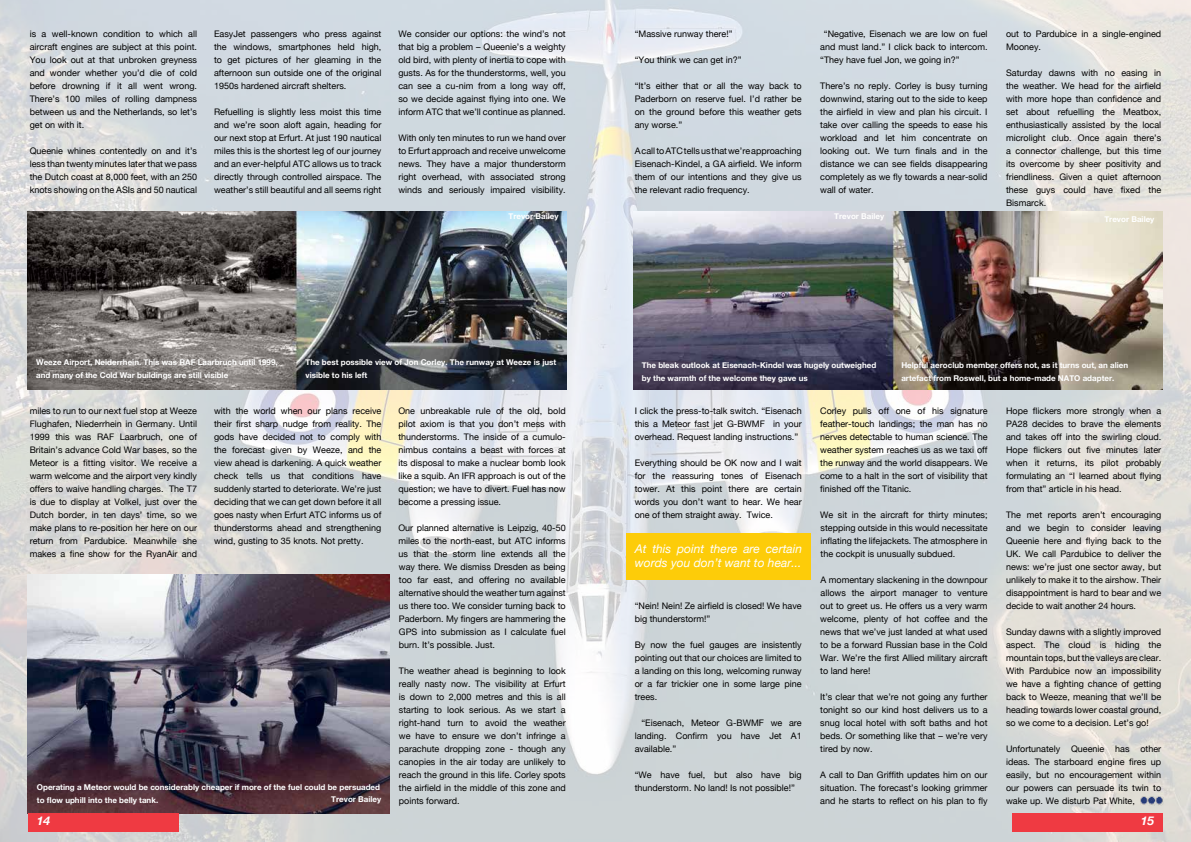
<style>
.page{position:relative;width:1191px;height:842px;background:#fff}
.page>*{position:absolute;margin:0;border:0;box-sizing:border-box;transform-origin:0 0}
.t1{font:italic 12px/14.4px "Helvetica Neue";color:#fff}
.t2{font:italic 700 12px "Helvetica Neue";color:#fff}
.t3{font:9px/13px "Helvetica Neue";color:#000;text-align:justify}
.t4{font:700 8px/13px "Helvetica Neue";color:#fff}
</style>
<div class="page">
<img style="left:0;top:0;width:1191px;height:842px">
<img style="left:28px;top:211px;width:538px;height:179px">
<img style="left:28px;top:574px;width:362px;height:240px">
<img style="left:634px;top:211px;width:528px;height:179px">
<img style="left:1135px;top:796px;width:28px;height:9px">
<div style="left:626px;top:533px;width:184px;height:47px;background:#fdcc09"></div>
<div style="left:28px;top:814px;width:151px;height:18px;background:#ef3a42"></div>
<div style="left:1012px;top:814px;width:150px;height:18px;background:#ef3a42"></div>
<p class="t3" style="left:30px;top:27px;width:169px">is a well-known condition to which all aircraft engines are subject at this point.<br>You look out at that unbroken greyness and wonder whether you’d die of cold before drowning if it all went wrong.<br>There’s 100 miles of rolling dampness between us and the Netherlands, so let’s get on with it.</p>
<p class="t3" style="left:30px;top:144px;width:169px">Queenie whines contentedly on and it’s less than twenty minutes later that we pass the Dutch coast at 8,000 feet, with an 250 knots showing on the ASIs and 50 nautical</p>
<p class="t3" style="left:214px;top:27px;width:169px">EasyJet passengers who press against the windows, smartphones held high, to get pictures of her gleaming in the afternoon sun outside one of the original 1950s hardened aircraft shelters.</p>
<p class="t3" style="left:214px;top:105px;width:169px">Refuelling is slightly less moist this time and we’re soon aloft again, heading for our next stop at Erfurt. At just 190 nautical miles this is the shortest leg of our journey and an ever-helpful ATC allows us to track directly through controlled airspace. The weather’s still beautiful and all seems right</p>
<p class="t3" style="left:398px;top:27px;width:169px">We consider our options: the wind’s not that big a problem – Queenie’s a weighty old bird, with plenty of inertia to cope with gusts. As for the thunderstorms, well, you can see a cu-nim from a long way off, so we decide against flying into one. We inform ATC that we’ll continue as planned.</p>
<p class="t3" style="left:398px;top:131px;width:169px">With only ten minutes to run we hand over to Erfurt approach and receive unwelcome news. They have a major thunderstorm right overhead, with associated strong winds and seriously impaired visibility.</p>
<p class="t4" style="left:508px;top:209px;width:52px">Trevor Bailey</p>
<p class="t4" style="left:36px;top:355px;width:243px">Weeze Airport, Neiderrhein. This was RAF Laarbruch until 1999, and many of the Cold War buildings are still visible</p>
<p class="t4" style="left:305px;top:355px;width:252px">The best possible view of Jon Corley. The runway at Weeze is just visible to his left</p>
<p class="t3" style="left:30px;top:404px;width:169px">miles to run to our next fuel stop at Weeze Flughafen, Niederrhein in Germany. Until 1999 this was RAF Laarbruch, one of Britain’s advance Cold War bases, so the Meteor is a fitting visitor. We receive a warm welcome and the airport very kindly offers to waive handling charges. The T7 is due to display at Volkel, just over the Dutch border, in ten days’ time, so we make plans to re-position her here on our return from Pardubice. Meanwhile she makes a fine show for the RyanAir and</p>
<p class="t3" style="left:214px;top:404px;width:169px">with the world when our plans receive their first sharp nudge from reality. The gods have decided not to comply with the forecast given by Weeze, and the view ahead is darkening. A quick weather check tells us that conditions have suddenly started to deteriorate. We’re just deciding that we can get down before it all goes nasty when Erfurt ATC informs us of thunderstorms ahead and strengthening wind, gusting to 35 knots. Not pretty.</p>
<p class="t4" style="left:37px;top:780px;width:345px">Operating a Meteor would be considerably cheaper if more of the fuel could be persuaded to flow uphill into the belly tank.</p>
<p class="t4" style="left:331px;top:792px;width:52px">Trevor Bailey</p>
<p class="t3" style="left:398px;top:404px;width:169px">One unbreakable rule of the old, bold pilot axiom is that you don’t mess with thunderstorms. The inside of a cumulo&shy;nimbus contains a beast with forces at its disposal to make a nuclear bomb look like a squib. An IFR approach is out of the question; we have to divert. Fuel has now become a pressing issue.</p>
<p class="t3" style="left:398px;top:521px;width:169px">Our planned alternative is Leipzig, 40-50 miles to the north-east, but ATC informs us that the storm line extends all the way there. We dismiss Dresden as being too far east, and offering no available alternative should the weather turn against us there too. We consider turning back to Paderborn. My fingers are hammering the GPS into submission as I calculate fuel burn. It’s possible. Just.</p>
<p class="t3" style="left:399px;top:664px;width:168px">The weather ahead is beginning to look really nasty now. The visibility at Erfurt is down to 2,000 metres and this is all starting to look serious. As we start a right-hand turn to avoid the weather we have to ensure we don’t infringe a parachute dropping zone - though any canopies in the air today are unlikely to reach the ground in this life. Corley spots the airfield in the middle of this zone and points forward.</p>
<p class="t3" style="left:635px;top:27px;width:99px">“Massive runway there!”</p>
<p class="t3" style="left:635px;top:53px;width:108px">“You think we can get in?”</p>
<p class="t3" style="left:635px;top:79px;width:168px">“It’s either that or all the way back to Paderborn on reserve fuel. I’d rather be on the ground before this weather gets any worse.”</p>
<p class="t3" style="left:635px;top:144px;width:168px">A call to ATC tells us that we’re approaching Eisenach-Kindel, a GA airfield. We inform them of our intentions and they give us the relevant radio frequency.</p>
<p class="t3" style="left:820px;top:27px;width:169px;text-indent:4px">“Negative, Eisenach we are low on fuel and must land.” I click back to intercom. “They have fuel Jon, we going in?”</p>
<p class="t3" style="left:820px;top:79px;width:169px">There’s no reply. Corley is busy turning downwind, staring out to the side to keep the airfield in view and plan his circuit. I take over calling the speeds to ease his workload and let him concentrate on looking out. We turn finals and in the distance we can see fields disappearing completely as we fly towards a near-solid wall of water.</p>
<p class="t4" style="left:834px;top:209px;width:52px">Trevor Bailey</p>
<p class="t3" style="left:1006px;top:27px;width:157px">out to Pardubice in a single-engined<br>Mooney.</p>
<p class="t3" style="left:1006px;top:66px;width:157px">Saturday dawns with no easing in the weather. We head for the airfield with more hope than confidence and set about refuelling the Meatbox, enthusiastically assisted by the local microlight club. Once again there’s a connector challenge, but this time its overcome by sheer positivity and friendliness. Given a quiet afternoon these guys could have fixed the Bismarck.</p>
<p class="t4" style="left:1104px;top:213px;width:52px">Trevor Bailey</p>
<p class="t4" style="left:642px;top:358px;width:236px">The bleak outlook at Eisenach-Kindel was hugely outweighed by the warmth of the welcome they gave us</p>
<p class="t4" style="left:901px;top:358px;width:228px">Helpful aeroclub member offers not, as it turns out, an alien artefact from Roswell, but a home-made NATO adapter.</p>
<p class="t3" style="left:635px;top:404px;width:168px">I click the press-to-talk switch. “Eisenach this a Meteor fast jet G-BWMF in your overhead. Request landing instructions.”</p>
<p class="t3" style="left:635px;top:456px;width:168px">Everything should be OK now and I wait for the reassuring tones of Eisenach tower. At this point there are certain words you don’t want to hear. We hear one of them straight away. Twice.</p>
<h1 class="t1" style="left:635px;top:541px;width:169px">At this point there are certain words you don’t want to hear...</h1>
<p class="t3" style="left:635px;top:599px;width:168px">“Nein! Nein! Ze airfield is closed! We have big thunderstorm!”</p>
<p class="t3" style="left:635px;top:638px;width:168px">By now the fuel gauges are insistently pointing out that our choices are limited to a landing on this long, welcoming runway or a far trickier one in some large pine trees.</p>
<p class="t3" style="left:635px;top:716px;width:168px;text-indent:7px">“Eisenach, Meteor G-BWMF we are landing. Confirm you have Jet A1 available.”</p>
<p class="t3" style="left:635px;top:768px;width:168px">“We have fuel, but also have big thunderstorm. No land! Is not possible!”</p>
<p class="t3" style="left:820px;top:404px;width:169px">Corley pulls off one of his signature feather-touch landings; the man has no nerves detectable to human science. The weather system reaches us as we taxi off the runway and the world disappears. We come to a halt in the sort of visibility that finished off the Titanic.</p>
<p class="t3" style="left:820px;top:508px;width:169px">We sit in the aircraft for thirty minutes; stepping outside in this would necessitate inflating the lifejackets. The atmosphere in the cockpit is unusually subdued.</p>
<p class="t3" style="left:820px;top:573px;width:169px">A momentary slackening in the downpour allows the airport manager to venture out to greet us. He offers us a very warm welcome, plenty of hot coffee and the news that we’ve just landed at what used to be a forward Russian base in the Cold War. We’re the first Allied military aircraft to land here!</p>
<p class="t3" style="left:820px;top:690px;width:169px">It’s clear that we’re not going any further tonight so our kind host delivers us to a snug local hotel with soft baths and hot beds. Or something like that – we’re very tired by now.</p>
<p class="t3" style="left:820px;top:768px;width:169px">A call to Dan Griffith updates him on our situation. The forecast’s looking grimmer and he starts to reflect on his plan to fly</p>
<p class="t3" style="left:1006px;top:404px;width:157px">Hope flickers more strongly when a PA28 decides to brave the elements and takes off into the swirling cloud.<br>Hope flickers out five minutes later when it returns, its pilot probably formulating an “I learned about flying from that” article in his head.</p>
<p class="t3" style="left:1006px;top:508px;width:157px">The met reports aren’t encouraging and we begin to consider leaving Queenie here and flying back to the UK. We call Pardubice to deliver the news: we’re just one sector away, but unlikely to make it to the airshow. Their disappointment is hard to bear and we decide to wait another 24 hours.</p>
<p class="t3" style="left:1006px;top:625px;width:157px">Sunday dawns with a slightly improved aspect. The cloud is hiding the mountain tops, but the valleys are clear.<br>With Pardubice now an impossibility we have a fighting chance of getting back to Weeze, meaning that we’ll be heading towards lower coastal ground, so we come to a decision. Let’s go!</p>
<p class="t3" style="left:1006px;top:742px;width:157px">Unfortunately Queenie has other ideas. The starboard engine fires up easily, but no encouragement within our powers can persuade its twin to wake up. We disturb Pat White,</p>
<h1 class="t2" style="left:37px;top:814px;width:15px">14</h1>
<h1 class="t2" style="left:1140px;top:814px;width:15px">15</h1>
</div>
